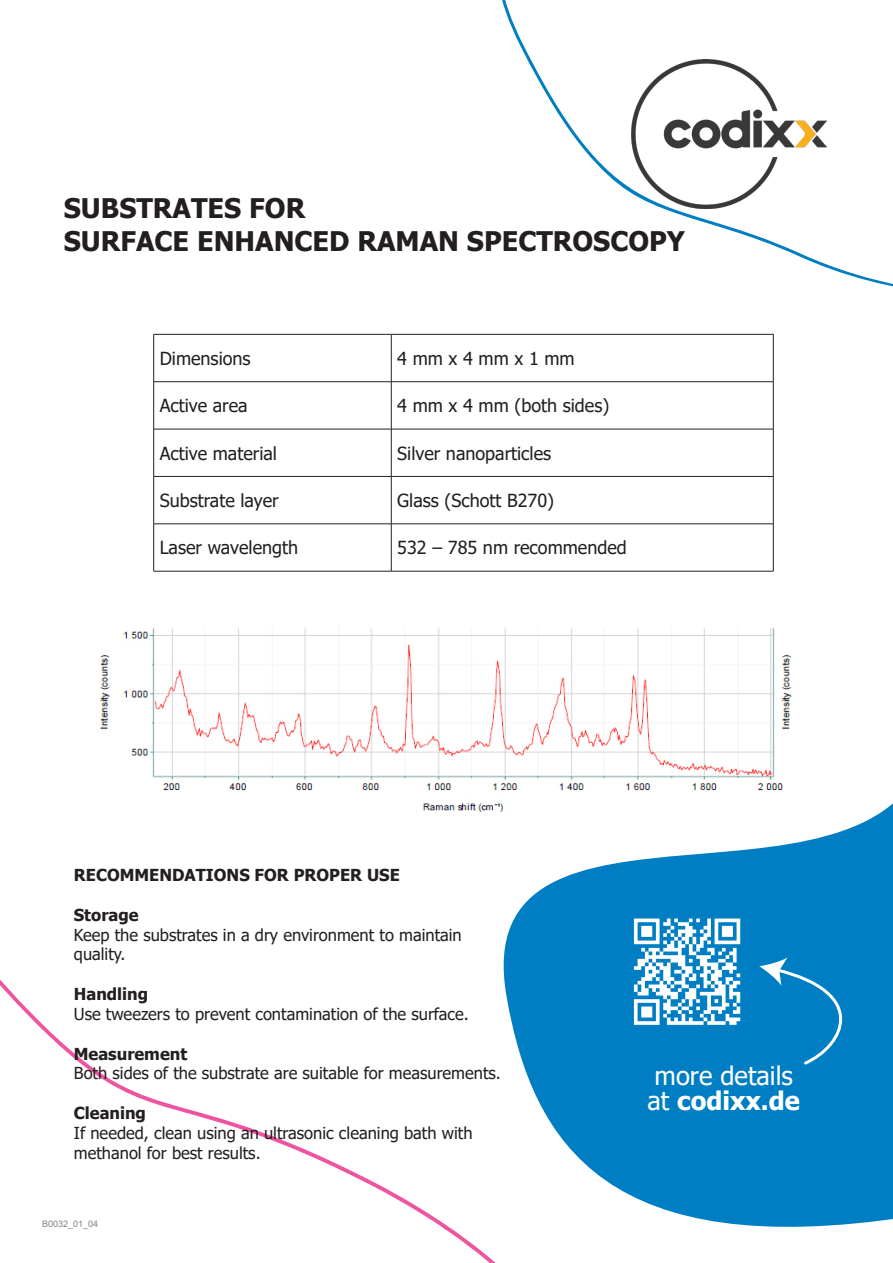
<style>
.page{position:relative;width:893px;height:1263px;background:#fff}
.page>*{position:absolute;margin:0;border:0;box-sizing:border-box;transform-origin:0 0}
.t1{font:700 27px/32.4px "Tahoma";color:#231f20}
.t2{font:25.5px/25.5px "Tahoma";color:#fff}
.t3{font:18px "Tahoma";color:#231f20}
.t4{font:16.5px/19.8px "Tahoma";color:#231f20}
.t5{font:700 16.5px "Tahoma";color:#231f20}
.t6{font:9px "Arial";color:#808285}
.s1{font-weight:700}
</style>
<div class="page">
<svg style="left:0;top:979px;width:496px;height:284px"></svg>
<svg style="left:502px;top:0;width:391px;height:287px"></svg>
<svg style="left:465px;top:560px;width:428px;height:702px;fill:#007ec3"></svg>
<svg style="left:634px;top:918px;width:106px;height:107px"></svg>
<svg style="left:759px;top:958px;width:110px;height:109px;background:#0e85c6"></svg>
<img style="left:100px;top:609px;width:703px;height:205px">
<hr style="left:153px;top:334px;width:238px;height:1px;background:#231f20">
<hr style="left:153px;top:334px;width:1px;height:47px;background:#231f20">
<hr style="left:391px;top:334px;width:382px;height:1px;background:#231f20">
<hr style="left:391px;top:334px;width:1px;height:47px;background:#231f20">
<hr style="left:773px;top:334px;width:1px;height:47px;background:#231f20">
<hr style="left:153px;top:381px;width:238px;height:1px;background:#231f20">
<hr style="left:153px;top:382px;width:1px;height:47px;background:#231f20">
<hr style="left:391px;top:381px;width:382px;height:1px;background:#231f20">
<hr style="left:391px;top:382px;width:1px;height:47px;background:#231f20">
<hr style="left:773px;top:382px;width:1px;height:47px;background:#231f20">
<hr style="left:153px;top:429px;width:238px;height:1px;background:#231f20">
<hr style="left:153px;top:429px;width:1px;height:47px;background:#231f20">
<hr style="left:391px;top:429px;width:382px;height:1px;background:#231f20">
<hr style="left:391px;top:429px;width:1px;height:47px;background:#231f20">
<hr style="left:773px;top:429px;width:1px;height:47px;background:#231f20">
<hr style="left:153px;top:476px;width:238px;height:1px;background:#231f20">
<hr style="left:153px;top:477px;width:1px;height:47px;background:#231f20">
<hr style="left:391px;top:476px;width:382px;height:1px;background:#231f20">
<hr style="left:391px;top:477px;width:1px;height:47px;background:#231f20">
<hr style="left:773px;top:477px;width:1px;height:47px;background:#231f20">
<hr style="left:153px;top:524px;width:238px;height:1px;background:#231f20">
<hr style="left:153px;top:524px;width:1px;height:47px;background:#231f20">
<hr style="left:391px;top:524px;width:382px;height:1px;background:#231f20">
<hr style="left:391px;top:524px;width:1px;height:47px;background:#231f20">
<hr style="left:773px;top:524px;width:1px;height:47px;background:#231f20">
<hr style="left:153px;top:571px;width:238px;height:1px;background:#231f20">
<hr style="left:391px;top:571px;width:382px;height:1px;background:#231f20">
<p class="t1" style="left:64px;top:193px;width:623px">SUBSTRATES FOR<br>SURFACE ENHANCED RAMAN SPECTROSCOPY</p>
<p class="t3" style="left:160px;top:346px;width:92px">Dimensions</p>
<p class="t3" style="left:397px;top:346px;width:179px">4 mm x 4 mm x 1 mm</p>
<p class="t3" style="left:160px;top:394px;width:89px">Active area</p>
<p class="t3" style="left:397px;top:394px;width:214px">4 mm x 4 mm (both sides)</p>
<p class="t3" style="left:160px;top:441px;width:119px">Active material</p>
<p class="t3" style="left:397px;top:441px;width:155px">Silver nanoparticles</p>
<p class="t3" style="left:160px;top:488px;width:121px">Substrate layer</p>
<p class="t3" style="left:397px;top:488px;width:158px">Glass (Schott B270)</p>
<p class="t3" style="left:160px;top:536px;width:140px">Laser wavelength</p>
<p class="t3" style="left:397px;top:536px;width:231px">532 – 785 nm recommended</p>
<p class="t5" style="left:74px;top:864px;width:327px">RECOMMENDATIONS FOR PROPER USE</p>
<p class="t5" style="left:74px;top:903px;width:66px">Storage</p>
<p class="t4" style="left:74px;top:926px;width:389px">Keep the substrates in a dry environment to maintain quality.</p>
<p class="t5" style="left:74px;top:982px;width:76px">Handling</p>
<p class="t4" style="left:74px;top:1005px;width:397px">Use tweezers to prevent contamination of the surface.</p>
<p class="t5" style="left:74px;top:1042px;width:115px">Measurement</p>
<p class="t4" style="left:74px;top:1064px;width:429px">Both sides of the substrate are suitable for measurements.</p>
<p class="t5" style="left:74px;top:1101px;width:74px">Cleaning</p>
<p class="t4" style="left:74px;top:1124px;width:400px">If needed, clean using an ultrasonic cleaning bath with methanol for best results.</p>
<p class="t6" style="left:42px;top:1218px;width:58px">B0032_01_04</p>
<h2 class="t2" style="left:647px;top:1064px;width:154px">more details at <span class="s1">codixx.de</span></h2>
</div>
